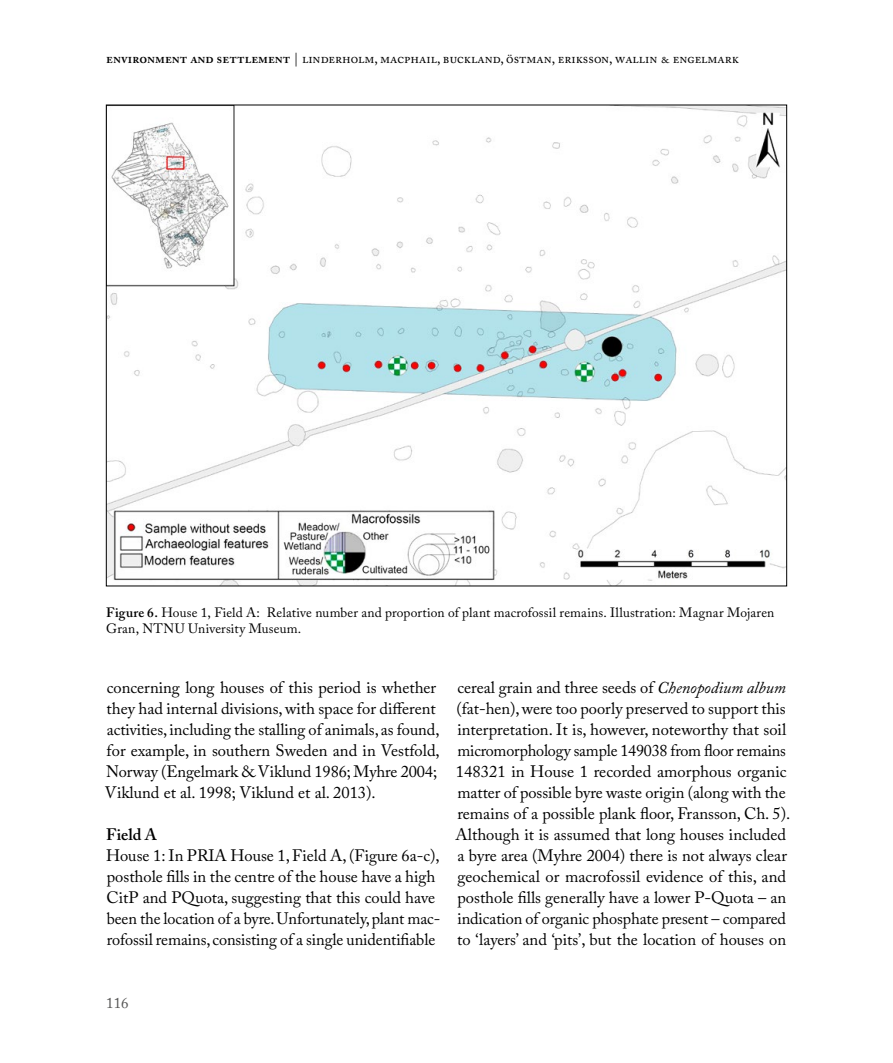
<style>
.page{position:relative;width:893px;height:1063px;background:#fff}
.page>*{position:absolute;margin:0;border:0;box-sizing:border-box;transform-origin:0 0}
.t1{font:16.5px/21px "Adobe Caslon Pro";color:#000}
.t2{font:600 16.5px "Adobe Caslon Pro";color:#000}
.t3{font:15px "Adobe Caslon Pro";color:#565655}
.t4{font:13.5px/16.2px "Adobe Caslon Pro";letter-spacing:.02em;color:#000}
.t5{font:13.5px "Adobe Caslon Pro";color:#000}
.s1{font-weight:600}
.s2{font-style:italic}
</style>
<div class="page">
<img style="left:108px;top:107px;width:677px;height:477px">
<p class="t5" style="left:106px;top:50px;width:634px"><span class="s1">Environment and settlement</span> | Linderholm, Macphail, Buckland, Östman, Eriksson, Wallin &amp; Engelmark</p>
<p class="t4" style="left:106px;top:604px;width:669px"><span class="s1">Figure 6.</span> House 1, Field A : Relative number and proportion of plant macrofossil remains. Illustration: M agnar Mojaren<br>Gran, NTNU University Museum.</p>
<p class="t1" style="left:105px;top:677px;width:336px">concerning long houses of this period is whether they had internal divisions, with space for different activities, including the stalling of animals, as found, for example, in southern Sweden and in Vestfold, Norway (Engelmark &amp; Viklund 1986; Myhre 2004; Viklund et al. 1998; Viklund et al. 2013).</p>
<p class="t2" style="left:106px;top:825px;width:49px">Field A</p>
<p class="t1" style="left:106px;top:845px;width:336px">House 1: In PRIA House 1, Field A, (Figure 6a-c), posthole fills in the centre of the house have a high CitP and PQuota, suggesting that this could have been the location of a byre. Unfortunately, plant mac&shy;rofossil remains, consisting of a single unidentifiable</p>
<p class="t1" style="left:456px;top:677px;width:336px">cereal grain and three seeds of <span class="s2">Chenopodium album </span>(fat-hen), were too poorly preserved to support this interpretation. It is, however, noteworthy that soil micromorphology sample 149038 from floor remains 148321 in House 1 recorded amorphous organic matter of possible byre waste origin (along with the remains of a possible plank floor, Fransson, Ch. 5).<br>Although it is assumed that long houses included a byre area (Myhre 2004) there is not always clear geochemical or macrofossil evidence of this, and posthole fills generally have a lower P-Quota – an indication of organic phosphate present – compared to ‘layers’ and ‘pits’, but the location of houses on</p>
<p class="t3" style="left:106px;top:994px;width:24px">116</p>
</div>
